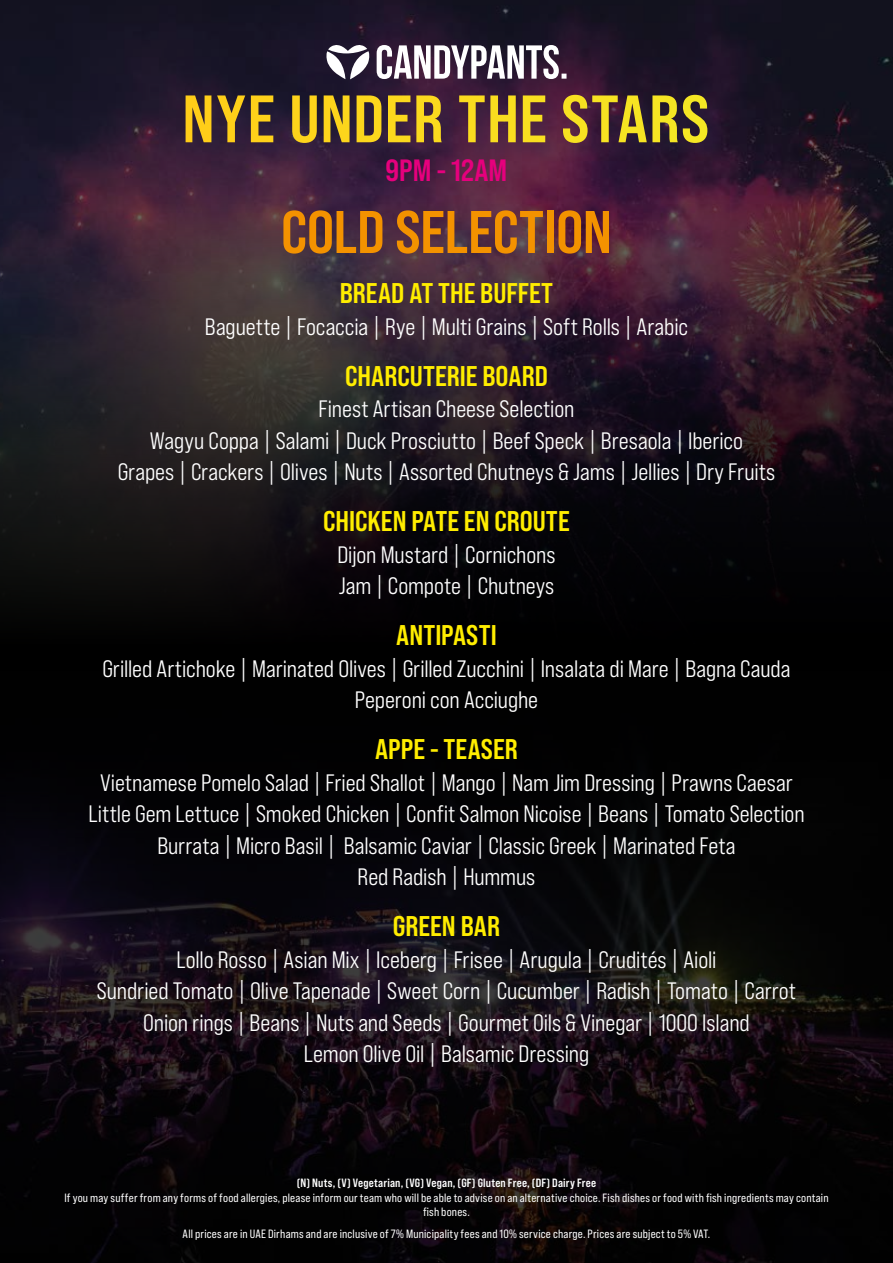
<style>
.page{position:relative;width:893px;height:1263px;background:#fff}
.page>*{position:absolute;margin:0;border:0;box-sizing:border-box;transform-origin:0 0}
.t1{font:60px "Bebas Neue Pro Sm E Bd";letter-spacing:-.005em;color:#f39200}
.t2{font:30.75px "Bebas Neue Pro Sm E Bd";color:#e6007d}
.t3{font:28.5px "Bebas Neue Pro Sm E Bd";color:#ffed00}
.t4{font:23.7px/31.5px "Bebas Neue Pro Sm E Md";color:#fff;text-align:center}
.t5{font:12px/14.4px "Bebas Neue Pro Sm E Rg";letter-spacing:.015em;color:#fff;text-align:center}
.t6{font:12px "Bebas Neue Pro Sm E Bd";letter-spacing:.015em;color:#fff}
</style>
<div class="page">
<img style="left:0;top:870px;width:893px;height:393px">
<div style="left:0;top:657px;width:893px;height:213px;background:#020102"></div>
<img style="left:0;top:0;width:893px;height:131px">
<svg style="left:0;top:131px;width:893px;height:526px;background:#231720"></svg>
<img style="left:176px;top:85px;width:558px;height:84px">
<svg style="left:186px;top:95px;width:25px;height:47px"></svg>
<svg style="left:217px;top:95px;width:28px;height:47px"></svg>
<svg style="left:251px;top:95px;width:22px;height:47px"></svg>
<svg style="left:292px;top:95px;width:25px;height:48px"></svg>
<svg style="left:324px;top:95px;width:26px;height:47px"></svg>
<svg style="left:357px;top:95px;width:24px;height:47px"></svg>
<svg style="left:388px;top:95px;width:22px;height:47px"></svg>
<svg style="left:416px;top:95px;width:26px;height:47px"></svg>
<svg style="left:459px;top:95px;width:57px;height:47px;background:#987730"></svg>
<svg style="left:523px;top:95px;width:22px;height:47px"></svg>
<svg style="left:563px;top:95px;width:144px;height:48px;background:#8f792b"></svg>
<svg style="left:377px;top:45px;width:189px;height:34px"></svg>
<svg style="left:326px;top:44px;width:44px;height:35px"></svg>
<p class="t2" style="left:386px;top:152px;width:123px">9PM - 12AM</p>
<h1 class="t1" style="left:281px;top:196px;width:332px">COLD SELECTION</h1>
<p class="t3" style="left:340px;top:276px;width:215px">BREAD AT THE BUFFET</p>
<p class="t4" style="left:205px;top:311px;width:485px">Baguette | Focaccia | Rye | Multi Grains | Soft Rolls | Arabic</p>
<p class="t3" style="left:345px;top:359px;width:204px">CHARCUTERIE BOARD</p>
<p class="t4" style="left:118px;top:393px;width:659px">Finest Artisan Cheese Selection<br>Wagyu Coppa | Salami | Duck Prosciutto | Beef Speck | Bresaola | Iberico<br>Grapes | Crackers | Olives | Nuts | Assorted Chutneys &amp; Jams | Jellies | Dry Fruits</p>
<p class="t3" style="left:323px;top:504px;width:248px">CHICKEN PATE EN CROUTE</p>
<p class="t4" style="left:337px;top:539px;width:220px;text-align:left">Dijon Mustard | Cornichons<br>Jam | Compote | Chutneys</p>
<p class="t3" style="left:396px;top:618px;width:102px">ANTIPASTI</p>
<p class="t4" style="left:102px;top:653px;width:690px">Grilled Artichoke | Marinated Olives | Grilled Zucchini | Insalata di Mare | Bagna Cauda<br>Peperoni con Acciughe</p>
<p class="t3" style="left:375px;top:732px;width:144px">APPE - TEASER</p>
<p class="t4" style="left:88px;top:767px;width:718px">Vietnamese Pomelo Salad | Fried Shallot | Mango | Nam Jim Dressing | Prawns Caesar Little Gem Lettuce | Smoked Chicken | Confit Salmon Nicoise | Beans | Tomato Selection Burrata | Micro Basil | Balsamic Caviar | Classic Greek | Marinated Feta<br>Red Radish | Hummus</p>
<p class="t3" style="left:393px;top:909px;width:109px">GREEN BAR</p>
<p class="t4" style="left:97px;top:944px;width:701px">Lollo Rosso | Asian Mix | Iceberg | Frisee | Arugula | Crudités | Aioli<br>Sundried Tomato | Olive Tapenade | Sweet Corn | Cucumber | Radish | Tomato | Carrot Onion rings | Beans | Nuts and Seeds | Gourmet Oils &amp; Vinegar | 1000 Island<br>Lemon Olive Oil | Balsamic Dressing</p>
<p class="t6" style="left:297px;top:1176px;width:301px">(N) Nuts, (V) Vegetarian, (VG) Vegan, (GF) Gluten Free, (DF) Dairy Free</p>
<p class="t5" style="left:64px;top:1190px;width:766px">If you may suffer from any forms of food allergies, please inform our team who will be able to advise on an alternative choice. Fish dishes or food with fish ingredients may contain fish bones.</p>
<p class="t5" style="left:183px;top:1226px;width:529px">All prices are in UAE Dirhams and are inclusive of 7% Municipality fees and 10% service charge. Prices are subject to 5% VAT.</p>
</div>
